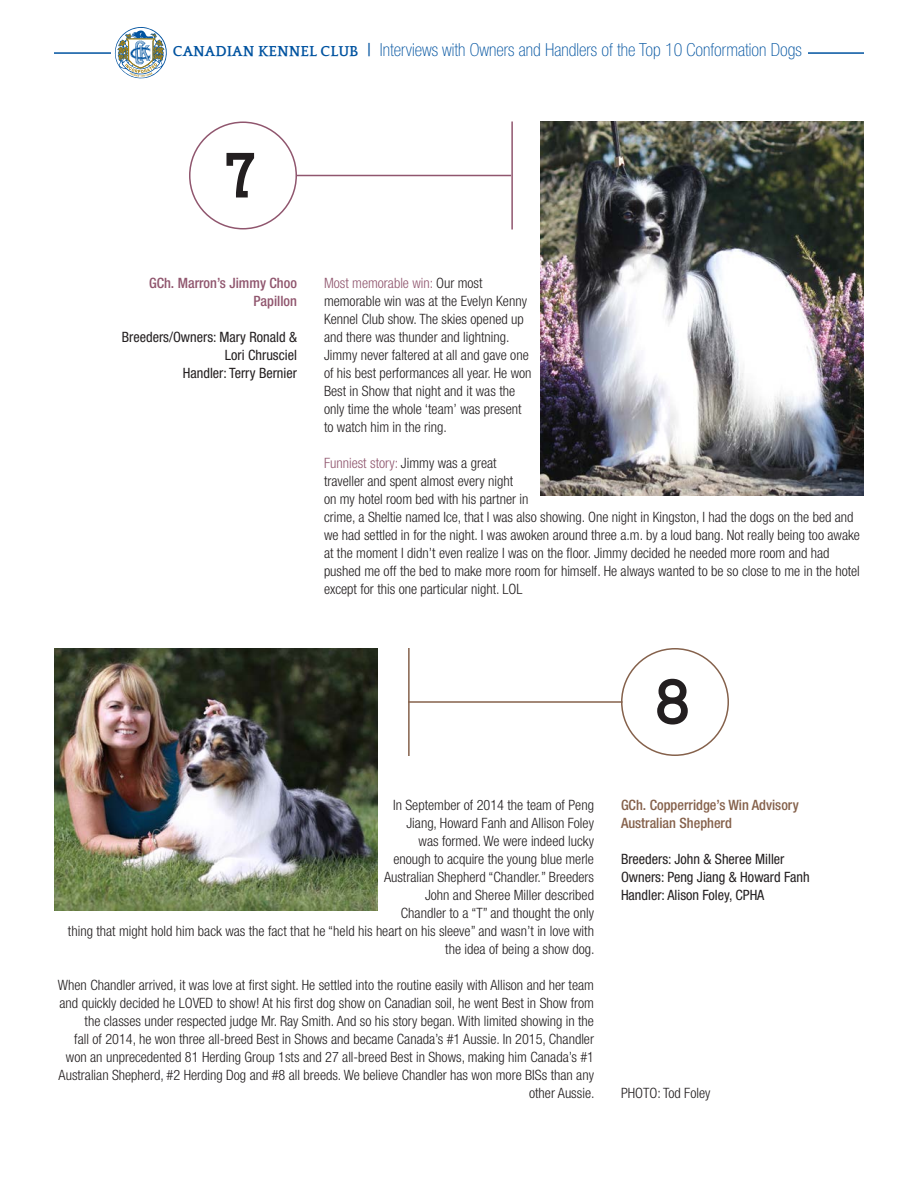
<style>
.page{position:relative;width:918px;height:1188px;background:#fff}
.page>*{position:absolute;margin:0;border:0;box-sizing:border-box;transform-origin:0 0}
.t1{font:900 60px "Nilland";color:#231f20}
.t2{font:100 condensed 18px "Helvetica Neue";color:#0153a0}
.t3{font:300 condensed 14.25px/18px "Helvetica Neue";color:#231f20}
.t4{font:condensed 14.25px/18px "Helvetica Neue";color:#231f20;text-align:right}
.t5{font:500 condensed 14.25px "Helvetica Neue";color:#85614b}
.t6{font:500 condensed 14.25px "Helvetica Neue";color:#90566e}
.s1{font-family:"Quattrocento";font-weight:700;font-stretch:normal;font-size:15px}
.s2{font-weight:400}
.s3{color:#90566e}
</style>
<div class="page">
<img style="left:541px;top:122px;width:323px;height:374px">
<img style="left:54px;top:648px;width:323px;height:262px">
<hr style="left:54px;top:52px;width:810px;height:2px;background:#0153a0">
<div style="left:111px;top:27px;width:696px;height:35px;background:#fff"></div>
<svg style="left:114px;top:27px;width:53px;height:52px"></svg>
<div style="left:189px;top:122px;width:108px;height:108px;border:2px solid #90566e;border-radius:50%"></div>
<hr style="left:297px;top:175px;width:214px;height:1px;background:#90566e">
<hr style="left:511px;top:122px;width:2px;height:108px;background:#90566e">
<hr style="left:408px;top:701px;width:214px;height:2px;background:#85614b">
<div style="left:621px;top:648px;width:108px;height:108px;border:2px solid #85614b;border-radius:50%"></div>
<hr style="left:408px;top:648px;width:2px;height:108px;background:#85614b">
<p class="t2" style="left:173px;top:40px;width:630px"><span class="s1">CANADIAN KENNEL CLUB</span> <span class="s2">|</span> Interviews with Owners and Handlers of the Top 10 Conformation Dogs</p>
<p class="t1" style="left:225px;top:137px;width:37px">7</p>
<p class="t6" style="left:149px;top:274px;width:149px">GCh. Marron’s Jimmy Choo</p>
<p class="t6" style="left:253px;top:292px;width:45px">Papillon</p>
<p class="t4" style="left:122px;top:328px;width:177px">Breeders/Owners: Mary Ronald &amp;<br>Lori Chrusciel</p>
<p class="t4" style="left:183px;top:364px;width:116px">Handler: Terry Bernier</p>
<p class="t3" style="left:324px;top:274px;width:209px"><span class="s3">Most memorable win:</span> Our most memorable win was at the Evelyn Kenny Kennel Club show. The skies opened up and there was thunder and lightning.<br>Jimmy never faltered at all and gave one of his best performances all year. He won Best in Show that night and it was the only time the whole ‘team’ was present to watch him in the ring.</p>
<p class="t3" style="left:324px;top:454px;width:537px"><span class="s3">Funniest story:</span> Jimmy was a great<br>traveller and spent almost every night<br>on my hotel room bed with his partner in<br>crime, a Sheltie named Ice, that I was also showing. One night in Kingston, I had the dogs on the bed and we had settled in for the night. I was awoken around three a.m. by a loud bang. Not really being too awake at the moment I didn’t even realize I was on the floor. Jimmy decided he needed more room and had pushed me off the bed to make more room for himself. He always wanted to be so close to me in the hotel except for this one particular night. LOL</p>
<p class="t1" style="left:657px;top:664px;width:37px">8</p>
<p class="t3" style="left:68px;top:796px;width:528px;text-align:right">In September of 2014 the team of Peng<br>Jiang, Howard Fanh and Allison Foley<br>was formed. We were indeed lucky<br>enough to acquire the young blue merle<br>Australian Shepherd “Chandler.” Breeders<br>John and Sheree Miller described<br>Chandler to a “T” and thought the only<br>thing that might hold him back was the fact that he “held his heart on his sleeve” and wasn’t in love with the idea of being a show dog.</p>
<p class="t3" style="left:58px;top:976px;width:538px;text-align:right">When Chandler arrived, it was love at first sight. He settled into the routine easily with Allison and her team and quickly decided he LOVED to show! At his first dog show on Canadian soil, he went Best in Show from the classes under respected judge Mr. Ray Smith. And so his story began. With limited showing in the<br>fall of 2014, he won three all-breed Best in Shows and became Canada’s #1 Aussie. In 2015, Chandler won an unprecedented 81 Herding Group 1sts and 27 all-breed Best in Shows, making him Canada’s #1<br>Australian Shepherd, #2 Herding Dog and #8 all breeds. We believe Chandler has won more BISs than any other Aussie.</p>
<p class="t5" style="left:621px;top:796px;width:179px">GCh. Copperridge’s Win Advisory</p>
<p class="t5" style="left:621px;top:814px;width:112px">Australian Shepherd</p>
<p class="t4" style="left:621px;top:850px;width:165px">Breeders: John &amp; Sheree Miller</p>
<p class="t4" style="left:621px;top:868px;width:190px">Owners: Peng Jiang &amp; Howard Fanh</p>
<p class="t4" style="left:621px;top:886px;width:145px">Handler: Alison Foley, CPHA</p>
<p class="t3" style="left:621px;top:1084px;width:91px">PHOTO: Tod Foley</p>
</div>
